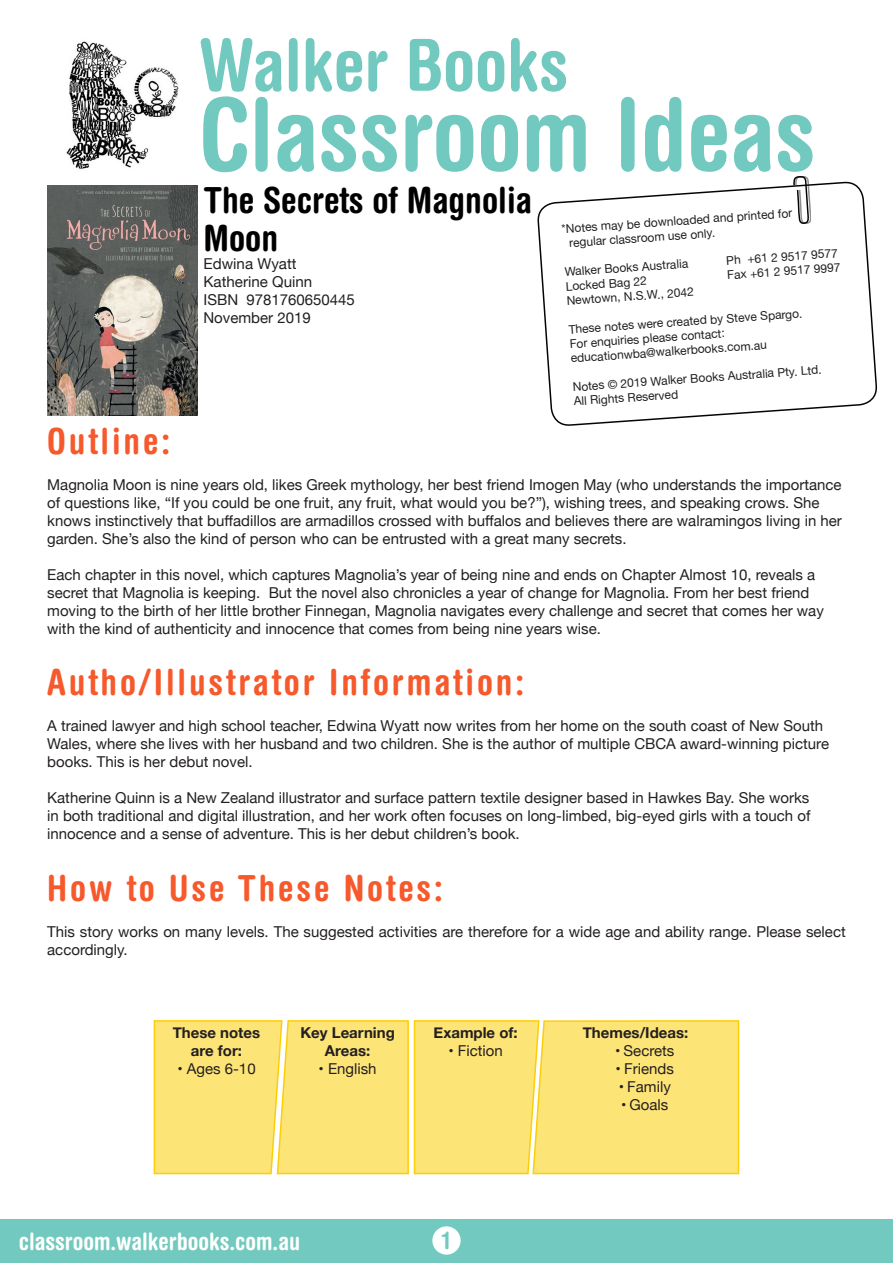
<style>
.page{position:relative;width:893px;height:1263px;background:#fff}
.page>*{position:absolute;margin:0;border:0;box-sizing:border-box;transform-origin:0 0}
.t1{font:700 condensed 100.5px "Helvetica Rounded";color:#72c9bf}
.t2{font:700 condensed 72px "Helvetica Rounded";color:#72c9bf}
.t3{font:700 condensed 36px "Helvetica Rounded";letter-spacing:.08em;color:#f6592b}
.t4{font:700 condensed 36px/37.5px "Helvetica Rounded";color:#000}
.t5{font:700 condensed 24px "Helvetica Rounded";color:#fffffd}
.t6{font:700 condensed 24px "Helvetica Rounded";color:#72c9bf}
.t7{font:15px/18px "Helvetica Neue";color:#231f20}
.t8{font:700 15px/18px "Helvetica Neue";color:#231f20;text-align:center}
.t9{font:12px/14.4px "Helvetica Neue";color:#231f20}
</style>
<div class="page">
<div style="left:0;top:1219px;width:893px;height:44px;background:#72c9bf"></div>
<img style="left:66px;top:41px;width:113px;height:128px">
<svg style="left:537px;top:181px;width:340px;height:245px"></svg>
<div style="left:795px;top:176px;width:16px;height:48px;background:#231f20;opacity:.5"></div>
<svg style="left:792px;top:176px;width:17px;height:49px"></svg>
<svg style="left:153px;top:1020px;width:587px;height:155px;background:#fce377"></svg>
<div style="left:432px;top:1226px;width:29px;height:28px;background:#fff;border-radius:50%"></div>
<img style="left:47px;top:185px;width:150px;height:230px">
<h2 class="t2" style="left:199px;top:21px;width:371px">Walker Books</h2>
<h1 class="t1" style="left:199px;top:74px;width:618px">Classroom Ideas</h1>
<p class="t9" style="left:561px;top:222px;width:233px;rotate:-4deg">*Notes may be downloaded and printed for</p>
<p class="t9" style="left:569px;top:236px;width:148px;rotate:-4deg">regular classroom use only.</p>
<p class="t9" style="left:564px;top:265px;width:125px;rotate:-4deg">Walker Books Australia</p>
<p class="t4" style="left:203px;top:181px;width:330px">The Secrets of Magnolia<br>Moon</p>
<p class="t7" style="left:203px;top:255px;width:95px">Edwina Wyatt</p>
<p class="t7" style="left:203px;top:273px;width:110px">Katherine Quinn</p>
<p class="t7" style="left:203px;top:291px;width:153px">ISBN 9781760650445</p>
<p class="t7" style="left:203px;top:309px;width:109px">November 2019</p>
<p class="t9" style="left:726px;top:254px;width:113px;rotate:-4deg">Ph +61 2 9517 9577</p>
<p class="t9" style="left:727px;top:268px;width:115px;rotate:-4deg">Fax +61 2 9517 9997</p>
<p class="t9" style="left:565px;top:280px;width:83px;rotate:-4deg">Locked Bag 22</p>
<p class="t9" style="left:566px;top:294px;width:129px;rotate:-4deg">Newtown, N.S.W., 2042</p>
<p class="t9" style="left:568px;top:323px;width:236px;rotate:-4deg">These notes were created by Steve Spargo.<br>For enquiries please contact: educationwba@walkerbooks.com.au</p>
<p class="t9" style="left:572px;top:380px;width:251px;rotate:-4deg">Notes © 2019 Walker Books Australia Pty. Ltd.</p>
<p class="t9" style="left:573px;top:395px;width:106px;rotate:-4deg">All Rights Reserved</p>
<p class="t3" style="left:47px;top:419px;width:124px">Outline:</p>
<p class="t7" style="left:47px;top:477px;width:796px">Magnolia Moon is nine years old, likes Greek mythology, her best friend Imogen May (who understands the importance of questions like, “If you could be one fruit, any fruit, what would you be?”), wishing trees, and speaking crows. She knows instinctively that buffadillos are armadillos crossed with buffalos and believes there are walramingos living in her garden. She’s also the kind of person who can be entrusted with a great many secrets.</p>
<p class="t7" style="left:47px;top:567px;width:778px">Each chapter in this novel, which captures Magnolia’s year of being nine and ends on Chapter Almost 10, reveals a secret that Magnolia is keeping. But the novel also chronicles a year of change for Magnolia. From her best friend moving to the birth of her little brother Finnegan, Magnolia navigates every challenge and secret that comes her way with the kind of authenticity and innocence that comes from being nine years wise.</p>
<p class="t3" style="left:47px;top:660px;width:478px">Autho/Illustrator Information:</p>
<p class="t7" style="left:47px;top:718px;width:783px">A trained lawyer and high school teacher, Edwina Wyatt now writes from her home on the south coast of New South<br>Wales, where she lives with her husband and two children. She is the author of multiple CBCA award-winning picture books. This is her debut novel.</p>
<p class="t7" style="left:47px;top:790px;width:765px;text-align:justify">Katherine Quinn is a New Zealand illustrator and surface pattern textile designer based in Hawkes Bay. She works in both traditional and digital illustration, and her work often focuses on long-limbed, big-eyed girls with a touch of innocence and a sense of adventure. This is her debut children’s book.</p>
<p class="t3" style="left:47px;top:866px;width:397px">How to Use These Notes:</p>
<p class="t7" style="left:47px;top:923px;width:800px">This story works on many levels. The suggested activities are therefore for a wide age and ability range. Please select accordingly.</p>
<p class="t8" style="left:173px;top:1024px;width:89px">These notes are for:</p>
<p class="t7" style="left:177px;top:1060px;width:80px">• Ages 6-10</p>
<p class="t8" style="left:300px;top:1024px;width:96px">Key Learning<br>Areas:</p>
<p class="t7" style="left:319px;top:1060px;width:60px">• English</p>
<p class="t8" style="left:434px;top:1024px;width:86px">Example of:</p>
<p class="t7" style="left:448px;top:1042px;width:56px">• Fiction</p>
<h3 class="t5" style="left:19px;top:1226px;width:283px">classroom.walkerbooks.com.au</h3>
<p class="t6" style="left:442px;top:1226px;width:9px">1</p>
<p class="t8" style="left:583px;top:1024px;width:107px">Themes/Ideas:</p>
<p class="t7" style="left:615px;top:1042px;width:61px">• Secrets</p>
<p class="t7" style="left:616px;top:1060px;width:60px">• Friends</p>
<p class="t7" style="left:619px;top:1078px;width:54px">• Family</p>
<p class="t7" style="left:621px;top:1096px;width:49px">• Goals</p>
</div>
